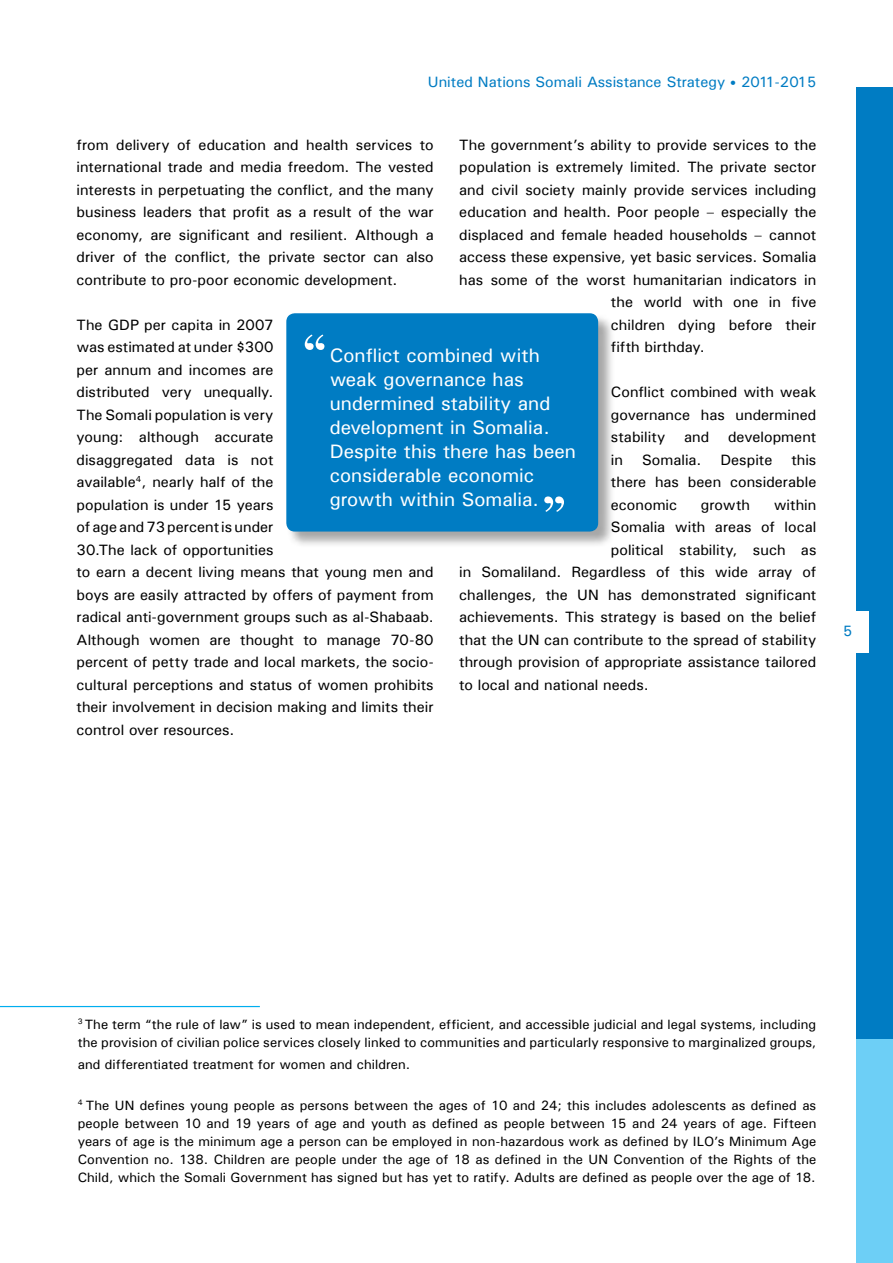
<style>
.page{position:relative;width:893px;height:1263px;background:#fff}
.page>*{position:absolute;margin:0;border:0;box-sizing:border-box;transform-origin:0 0}
.t1{font:19.5px/24px "Univers";color:#fff}
.t2{font:15px/22.5px "Univers";color:#000;text-align:justify}
.t3{font:15px "Univers";color:#007cc3}
.t4{font:13.5px/18px "Univers";letter-spacing:.005em;color:#000}
</style>
<div class="page">
<div style="left:856px;top:87px;width:36px;height:1099px;background:#007cc3"></div>
<div style="left:856px;top:1040px;width:36px;height:223px;background:#6dcff6"></div>
<div style="left:827px;top:611px;width:42px;height:41px;background:#fff"></div>
<hr style="left:0;top:1006px;width:260px;height:1px;background:#00aeef">
<div style="left:287px;top:313px;width:328px;height:235px;background:#000;opacity:.35"></div>
<div style="left:286px;top:313px;width:312px;height:218px;background:#007cc3;border-radius:9px"></div>
<svg style="left:305px;top:334px;width:19px;height:16px"></svg>
<svg style="left:544px;top:496px;width:20px;height:16px"></svg>
<p class="t3" style="left:428px;top:72px;width:390px">United Nations Somali Assistance Strategy 2011-2015</p>
<p class="t2" style="left:77px;top:133px;width:359px">from delivery of education and health services to international trade and media freedom. The vested interests in perpetuating the conflict, and the many business leaders that profit as a result of the war economy, are significant and resilient. Although a driver of the conflict, the private sector can also contribute to pro-poor economic development.</p>
<p class="t2" style="left:77px;top:313px;width:359px;text-align:left">The GDP per capita in 2007<br>was estimated at under $300<br>per annum and incomes are<br>distributed very unequally.<br>The Somali population is very<br>young: although accurate<br>disaggregated data is not<br>available<sup>4</sup>, nearly half of the<br>population is under 15 years<br>of age and 73 percent is under<br>30.The lack of opportunities<br>to earn a decent living means that young men and boys are easily attracted by offers of payment from radical anti-government groups such as al-Shabaab.<br>Although women are thought to manage 70-80 percent of petty trade and local markets, the socio&shy;cultural perceptions and status of women prohibits their involvement in decision making and limits their control over resources.</p>
<p class="t2" style="left:459px;top:133px;width:359px">The government’s ability to provide services to the</p>
<p class="t2" style="left:459px;top:156px;width:359px">population is extremely limited. The private sector</p>
<p class="t2" style="left:459px;top:178px;width:359px">and civil society mainly provide services including</p>
<p class="t2" style="left:459px;top:201px;width:359px">education and health. Poor people – especially the</p>
<p class="t2" style="left:459px;top:223px;width:359px">displaced and female headed households – cannot</p>
<p class="t2" style="left:459px;top:246px;width:359px">access these expensive, yet basic services. Somalia</p>
<p class="t2" style="left:459px;top:268px;width:359px">has some of the worst humanitarian indicators in</p>
<p class="t2" style="left:611px;top:291px;width:207px">the world with one in five</p>
<p class="t2" style="left:611px;top:313px;width:207px">children dying before their</p>
<p class="t2" style="left:611px;top:336px;width:95px">fifth birthday.</p>
<p class="t2" style="left:611px;top:381px;width:207px">Conflict combined with weak governance has undermined stability and development in</p>
<h1 class="t1" style="left:330px;top:343px;width:248px">Conflict combined with weak governance has undermined stability and development in Somalia.<br>Despite this there has been considerable economic growth within Somalia.</h1>
<p class="t2" style="left:642px;top:448px;width:61px">Somalia.</p>
<p class="t2" style="left:720px;top:448px;width:53px">Despite</p>
<p class="t2" style="left:611px;top:448px;width:207px;text-indent:180px">this there has been considerable economic</p>
<p class="t2" style="left:701px;top:493px;width:51px">growth</p>
<p class="t2" style="left:774px;top:493px;width:44px">within</p>
<p class="t2" style="left:611px;top:516px;width:207px">Somalia with areas of local</p>
<p class="t2" style="left:611px;top:538px;width:207px">political stability, such as</p>
<p class="t2" style="left:459px;top:561px;width:359px">in Somaliland. Regardless of this wide array of</p>
<p class="t2" style="left:459px;top:583px;width:359px">challenges, the UN has demonstrated significant</p>
<p class="t2" style="left:459px;top:606px;width:359px">achievements. This strategy is based on the belief</p>
<p class="t2" style="left:459px;top:628px;width:359px">that the UN can contribute to the spread of stability</p>
<p class="t2" style="left:459px;top:651px;width:359px">through provision of appropriate assistance tailored</p>
<p class="t2" style="left:459px;top:673px;width:191px">to local and national needs.</p>
<p class="t3" style="left:843px;top:622px;width:11px">5</p>
<p class="t4" style="left:78px;top:1015px;width:740px"><sup>3</sup> The term “the rule of law” is used to mean independent, efficient, and accessible judicial and legal systems, including the provision of civilian police services closely linked to communities and particularly responsive to marginalized groups,</p>
<p class="t4" style="left:78px;top:1055px;width:334px">and differentiated treatment for women and children.</p>
<p class="t4" style="left:78px;top:1096px;width:740px;text-align:justify"><sup>4</sup> The UN defines young people as persons between the ages of 10 and 24; this includes adolescents as defined as people between 10 and 19 years of age and youth as defined as people between 15 and 24 years of age. Fifteen years of age is the minimum age a person can be employed in non-hazardous work as defined by ILO’s Minimum Age Convention no. 138. Children are people under the age of 18 as defined in the UN Convention of the Rights of the Child, which the Somali Government has signed but has yet to ratify. Adults are defined as people over the age of 18.</p>
</div>
